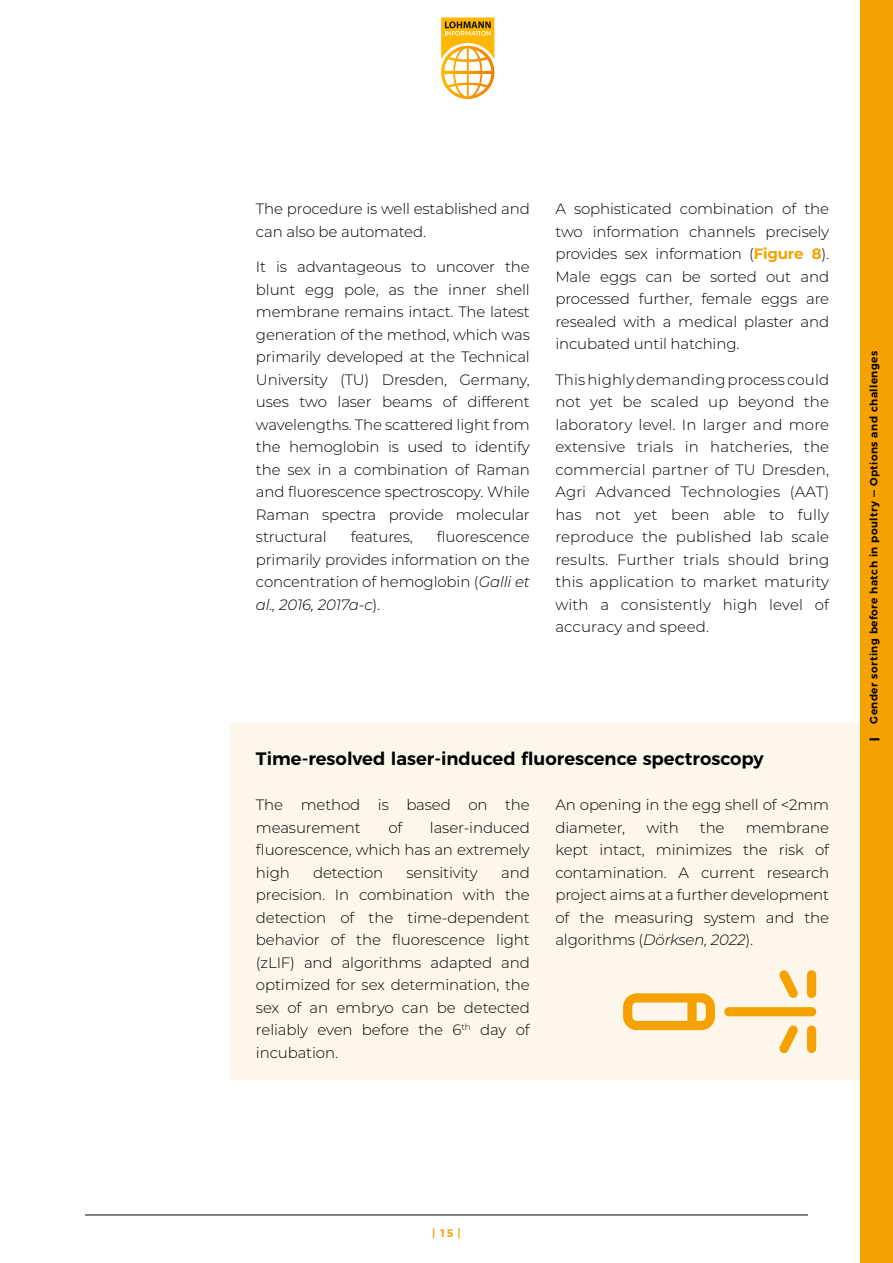
<style>
.page{position:relative;width:893px;height:1263px;background:#fff}
.page>*{position:absolute;margin:0;border:0;box-sizing:border-box;transform-origin:0 0}
.t1{font:600 18px "Montserrat";color:#000}
.t2{font:300 15px/22.5px "Montserrat";letter-spacing:-.01em;color:#000;text-align:justify}
.t3{font:600 10.95px "Montserrat";color:#f5a200}
.t4{font:600 10.5px "Montserrat";letter-spacing:.04em;color:#000}
.t5{font:900 10.5px "Montserrat";color:#000}
.s1{font-style:italic}
.s2{font-weight:700;color:#f5a200}
</style>
<div class="page">
<div style="left:230px;top:724px;width:632px;height:356px;background:#fdf6ea"></div>
<svg style="left:724px;top:1007px;width:92px;height:9px"></svg>
<svg style="left:807px;top:970px;width:9px;height:28px"></svg>
<svg style="left:779px;top:970px;width:19px;height:28px"></svg>
<div style="left:807px;top:1025px;width:9px;height:28px;background:#f5a200;border-radius:5px"></div>
<svg style="left:779px;top:1025px;width:19px;height:28px"></svg>
<svg style="left:623px;top:993px;width:92px;height:37px"></svg>
<div style="left:861px;top:0;width:32px;height:1263px;background:#f5a200"></div>
<hr style="left:85px;top:1215px;width:723px;height:1px;background:#000">
<svg style="left:441px;top:17px;width:53px;height:82px"></svg>
<p class="t2" style="left:256px;top:197px;width:275px">The procedure is well established and can also be automated.</p>
<p class="t2" style="left:256px;top:255px;width:275px">It is advantageous to uncover the blunt egg pole, as the inner shell membrane remains intact. The latest generation of the method, which was primarily developed at the Technical University (TU) Dresden, Germany, uses two laser beams of different wavelengths. The scattered light from the hemoglobin is used to identify the sex in a combination of Raman and fluorescence spectroscopy. While Raman spectra provide molecular structural</p>
<p class="t2" style="left:256px;top:525px;width:275px;text-indent:181px">fluorescence primarily provides information on the concentration of hemoglobin (<span class="s1">Galli et al., 2016, 2017a-c</span>).</p>
<p class="t2" style="left:351px;top:525px;width:63px">features,</p>
<p class="t2" style="left:555px;top:197px;width:275px">A sophisticated combination of the two information channels precisely provides sex information (<span class="s2">Figure 8</span>).<br>Male eggs can be sorted out and processed further, female eggs are resealed with a medical plaster and incubated until hatching.</p>
<p class="t2" style="left:555px;top:368px;width:275px">This highly demanding process could not yet be scaled up beyond the laboratory level. In larger and more extensive trials in hatcheries, the commercial partner of TU Dresden, Agri Advanced Technologies (AAT) has not yet been able to fully reproduce the published lab scale results. Further trials should bring this application to market maturity with a consistently high level of accuracy and speed.</p>
<p class="t1" style="left:256px;top:744px;width:509px">Time-resolved laser-induced fluorescence spectroscopy</p>
<p class="t2" style="left:256px;top:793px;width:275px">The method is based on the measurement</p>
<p class="t2" style="left:388px;top:815px;width:16px">of</p>
<p class="t2" style="left:256px;top:815px;width:275px;text-indent:174px">laser-induced fluorescence, which has an extremely high</p>
<p class="t2" style="left:256px;top:860px;width:275px;text-indent:245px">and precision. In combination with the detection of the time-dependent behavior of the fluorescence light (zLIF) and algorithms adapted and optimized for sex determination, the sex of an embryo can be detected reliably even before the 6<sup>th</sup> day of incubation.</p>
<p class="t2" style="left:313px;top:860px;width:72px">detection</p>
<p class="t2" style="left:407px;top:860px;width:73px">sensitivity</p>
<p class="t2" style="left:555px;top:793px;width:275px">An opening in the egg shell of &lt;2mm diameter,</p>
<p class="t2" style="left:555px;top:815px;width:275px;text-indent:190px">membrane kept intact, minimizes the risk of contamination. A current research project aims at a further development of the measuring system and the algorithms (<span class="s1">Dörksen, 2022</span>).</p>
<p class="t2" style="left:646px;top:815px;width:34px">with</p>
<p class="t2" style="left:700px;top:815px;width:26px">the</p>
<p class="t4" style="left:865px;top:724px;width:374px;rotate:-90deg">Gender sorting before hatch in poultry — Options and challenges</p>
<p class="t5" style="left:866px;top:741px;width:5px;rotate:-90deg">|</p>
<p class="t3" style="left:432px;top:1224px;width:30px">| 15 |</p>
</div>
